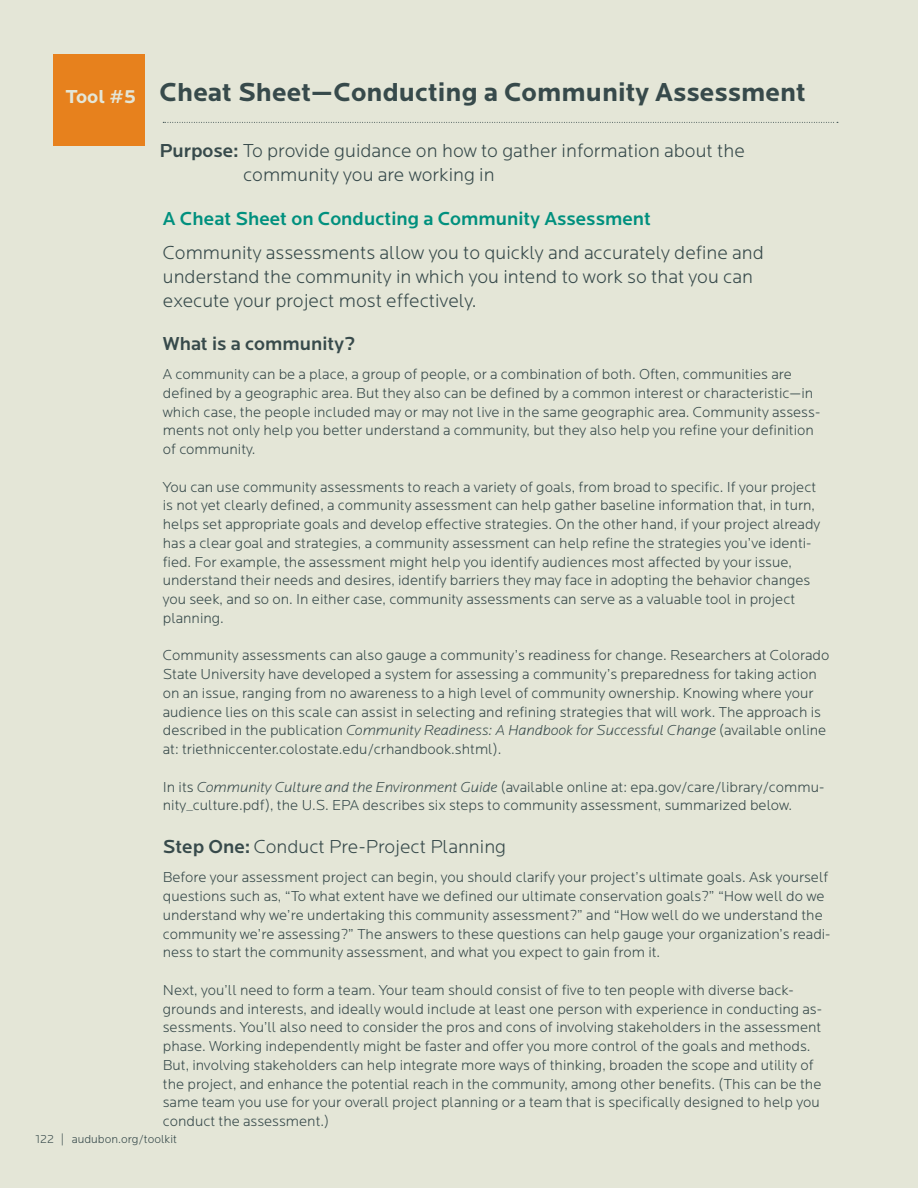
<style>
.page{position:relative;width:918px;height:1188px;background:#e4e6d7}
.page>*{position:absolute;margin:0;border:0;box-sizing:border-box;transform-origin:0 0}
.t1{font:700 27px "Locator";color:#374a4b}
.t2{font:300 19.5px/24px "Locator";color:#374a4b}
.t3{font:500 19.5px "Locator";color:#00907e}
.t4{font:500 19.5px "Locator";color:#374a4b}
.t5{font:700 19.5px "Locator";color:#e4e6d7}
.t6{font:300 15px/18.8px "Locator";color:#374a4b}
.t7{font:300 12px "Locator";color:#374a4b}
.s1{font-weight:500}
.s2{font-style:italic}
</style>
<div class="page">
<svg style="left:163px;top:122px;width:675px;height:1px"></svg>
<div style="left:53px;top:54px;width:92px;height:91px;background:#e7811d"></div>
<p class="t7" style="left:35px;top:1133px;width:20px">122</p>
<h2 class="t5" style="left:66px;top:86px;width:72px">Tool #5</h2>
<h1 class="t1" style="left:159px;top:77px;width:648px">Cheat Sheet—Conducting a Community Assessment</h1>
<h2 class="t2" style="left:243px;top:139px;width:503px;text-indent:-84px"><span class="s1">Purpose:</span> To provide guidance on how to gather information about the community you are working in</h2>
<h2 class="t3" style="left:163px;top:207px;width:490px">A Cheat Sheet on Conducting a Community Assessment</h2>
<h2 class="t2" style="left:163px;top:241px;width:603px">Community assessments allow you to quickly and accurately define and understand the community in which you intend to work so that you can execute your project most effectively.</h2>
<h2 class="t4" style="left:163px;top:332px;width:194px">What is a community?</h2>
<p class="t6" style="left:163px;top:365px;width:659px">A community can be a place, a group of people, or a combination of both. Often, communities are defined by a geographic area. But they also can be defined by a common interest or characteristic—in which case, the people included may or may not live in the same geographic area. Community assess&shy;ments not only help you better understand a community, but they also help you refine your definition of community.</p>
<p class="t6" style="left:163px;top:478px;width:659px">You can use community assessments to reach a variety of goals, from broad to specific. If your project is not yet clearly defined, a community assessment can help gather baseline information that, in turn, helps set appropriate goals and develop effective strategies. On the other hand, if your project already has a clear goal and strategies, a community assessment can help refine the strategies you’ve identi&shy;fied. For example, the assessment might help you identify audiences most affected by your issue, understand their needs and desires, identify barriers they may face in adopting the behavior changes you seek, and so on. In either case, community assessments can serve as a valuable tool in project planning.</p>
<p class="t6" style="left:163px;top:647px;width:668px">Community assessments can also gauge a community’s readiness for change. Researchers at Colorado State University have developed a system for assessing a community’s preparedness for taking action on an issue, ranging from no awareness to a high level of community ownership. Knowing where your audience lies on this scale can assist in selecting and refining strategies that will work. The approach is described in the publication <span class="s2">Community Readiness: A Handbook for Successful Change</span> (available online at: triethniccenter.colostate.edu/crhandbook.shtml).</p>
<p class="t6" style="left:163px;top:778px;width:663px">In its <span class="s2">Community Culture and the Environment Guide</span> (available online at: epa.gov/care/library/commu&shy;nity_culture.pdf), the U.S. EPA describes six steps to community assessment, summarized below.</p>
<h2 class="t2" style="left:163px;top:835px;width:345px"><span class="s1">Step One:</span> Conduct Pre-Project Planning</h2>
<p class="t6" style="left:163px;top:869px;width:669px">Before your assessment project can begin, you should clarify your project’s ultimate goals. Ask yourself questions such as, “To what extent have we defined our ultimate conservation goals?” “How well do we understand why we’re undertaking this community assessment?” and “How well do we understand the community we’re assessing?” The answers to these questions can help gauge your organization’s readi&shy;ness to start the community assessment, and what you expect to gain from it.</p>
<p class="t6" style="left:163px;top:981px;width:661px">Next, you’ll need to form a team. Your team should consist of five to ten people with diverse back&shy;grounds and interests, and ideally would include at least one person with experience in conducting as&shy;sessments. You’ll also need to consider the pros and cons of involving stakeholders in the assessment phase. Working independently might be faster and offer you more control of the goals and methods.<br>But, involving stakeholders can help integrate more ways of thinking, broaden the scope and utility of the project, and enhance the potential reach in the community, among other benefits. (This can be the same team you use for your overall project planning or a team that is specifically designed to help you conduct the assessment.)</p>
<p class="t7" style="left:61px;top:1132px;width:118px">| audubon.org/toolkit</p>
</div>
